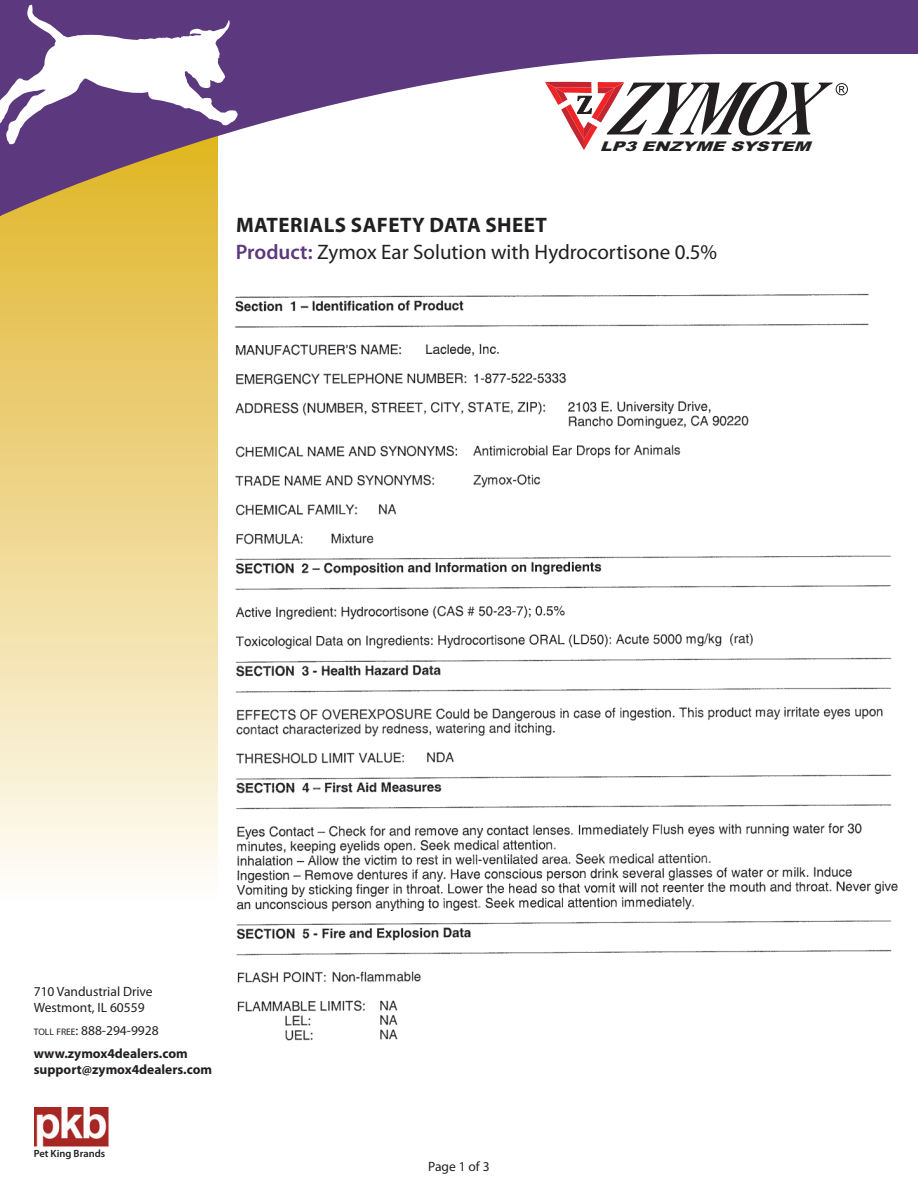
<style>
.page{position:relative;width:918px;height:1188px;background:#fff}
.page>*{position:absolute;margin:0;border:0;box-sizing:border-box;transform-origin:0 0}
.t1{font:21px/27px "Myriad Pro";color:#231f20}
.t2{font:700 13.5px/23px "Myriad Pro";color:#231f20}
.t3{font:13.5px/16.2px "Myriad Pro";color:#231f20}
.t4{font:italic 900 13.35px "Arial";color:#231f20;scale:1.31 1}
.t5{font:600 10.5px "Myriad Pro";color:#231f20}
.s1{font-weight:700}
.s2{font-weight:600;color:#5c387e}
.s3{font-weight:400;font-size:9.45px}
.s4{font-weight:400}
</style>
<div class="page">
<img style="left:234px;top:293px;width:664px;height:748px">
<svg style="left:0;top:216px;width:218px;height:656px;background:#f0da97"></svg>
<div style="left:0;top:0;width:918px;height:54px;background:#5c387e"></div>
<svg style="left:0;top:4px;width:716px;height:212px"></svg>
<svg style="left:545px;top:81px;width:303px;height:69px"></svg>
<svg style="left:0;top:5px;width:238px;height:140px"></svg>
<img style="left:34px;top:1107px;width:75px;height:40px">
<p class="t4" style="left:600px;top:138px;width:164px">LP3 ENZYME SYSTEM</p>
<p class="t1" style="left:236px;top:213px;width:483px"><span class="s1">MATERIALS SAFETY DATA SHEET<br></span><span class="s2">Product:</span> Zymox Ear Solution with Hydrocortisone 0.5%</p>
<p class="t3" style="left:34px;top:984px;width:121px">710 Vandustrial Drive<br>Westmont, IL 60559</p>
<p class="t2" style="left:34px;top:1020px;width:156px"><span class="s3">TOLL FREE</span><span class="s4">: 888-294-9928 </span>www.zymox4dealers.com</p>
<p class="t2" style="left:34px;top:1059px;width:180px">support@zymox4dealers.com</p>
<p class="t5" style="left:34px;top:1150px;width:73px">Pet King Brands</p>
<p class="t3" style="left:428px;top:1160px;width:63px">Page 1 of 3</p>
</div>
